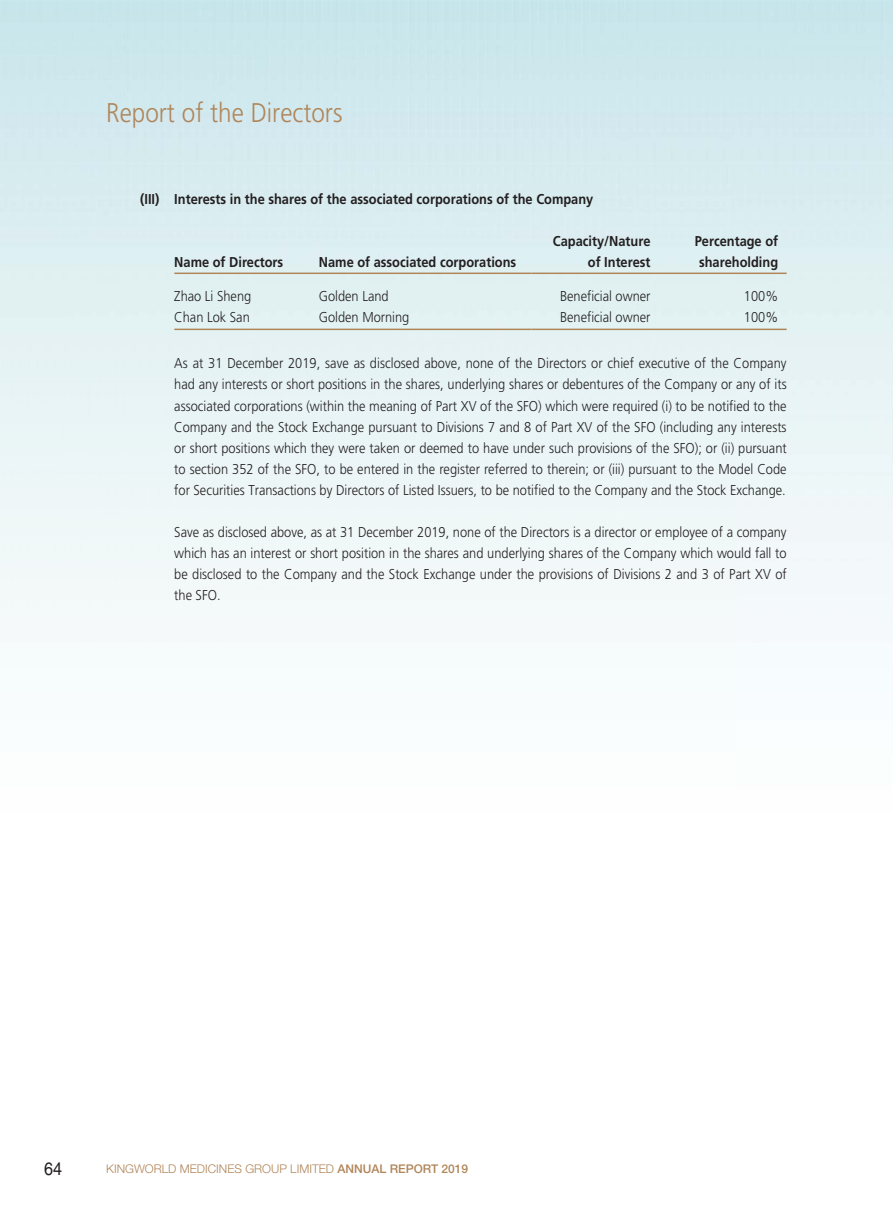
<style>
.page{position:relative;width:893px;height:1212px;background:#fff}
.page>*{position:absolute;margin:0;border:0;box-sizing:border-box;transform-origin:0 0}
.t1{font:300 27px "Frutiger LT Std";color:#b08559;scale:.9 1}
.t2{font:18px "Helvetica LT Std";color:#231f20;scale:.9 1}
.t3{font:300 14.25px/21px "Frutiger LT Std";color:#231f20;text-align:justify;scale:.9 1}
.t4{font:700 14.25px "Frutiger LT Std";color:#231f20;scale:.9 1}
.t5{font:300 12px "Helvetica Neue LT Std";color:#b08559}
.s1{font-weight:500}
</style>
<div class="page">
<hr style="left:174px;top:273px;width:357px;height:1px;background:#b08559">
<hr style="left:531px;top:273px;width:256px;height:1px;background:#b08559">
<hr style="left:174px;top:329px;width:357px;height:1px;background:#b08559">
<hr style="left:531px;top:329px;width:256px;height:1px;background:#b08559">
<h1 class="t1" style="left:106px;top:101px;width:264px">Report of the Directors</h1>
<p class="t4" style="left:140px;top:193px;width:505px">(III) Interests in the shares of the associated corporations of the Company</p>
<p class="t4" style="left:553px;top:235px;width:110px">Capacity/Nature</p>
<p class="t4" style="left:695px;top:235px;width:94px">Percentage of</p>
<p class="t4" style="left:174px;top:256px;width:123px">Name of Directors</p>
<p class="t4" style="left:319px;top:256px;width:221px">Name of associated corporations</p>
<p class="t4" style="left:588px;top:256px;width:71px">of Interest</p>
<p class="t4" style="left:699px;top:256px;width:89px">shareholding</p>
<p class="t3" style="left:174px;top:286px;width:87px">Zhao Li Sheng</p>
<p class="t3" style="left:319px;top:286px;width:79px">Golden Land</p>
<p class="t3" style="left:560px;top:286px;width:102px">Beneficial owner</p>
<p class="t3" style="left:744px;top:286px;width:40px">100%</p>
<p class="t3" style="left:174px;top:307px;width:85px">Chan Lok San</p>
<p class="t3" style="left:319px;top:307px;width:102px">Golden Morning</p>
<p class="t3" style="left:560px;top:307px;width:102px">Beneficial owner</p>
<p class="t3" style="left:744px;top:307px;width:40px">100%</p>
<p class="t3" style="left:174px;top:354px;width:682px">As at 31 December 2019, save as disclosed above, none of the Directors or chief executive of the Company had any interests or short positions in the shares, underlying shares or debentures of the Company or any of its associated corporations (within the meaning of Part XV of the SFO) which were required (i) to be notified to the Company and the Stock Exchange pursuant to Divisions 7 and 8 of Part XV of the SFO (including any interests or short positions which they were taken or deemed to have under such provisions of the SFO); or (ii) pursuant to section 352 of the SFO, to be entered in the register referred to therein; or (iii) pursuant to the Model Code for Securities Transactions by Directors of Listed Issuers, to be notified to the Company and the Stock Exchange.</p>
<p class="t3" style="left:174px;top:522px;width:682px">Save as disclosed above, as at 31 December 2019, none of the Directors is a director or employee of a company which has an interest or short position in the shares and underlying shares of the Company which would fall to be disclosed to the Company and the Stock Exchange under the provisions of Divisions 2 and 3 of Part XV of the SFO.</p>
<p class="t2" style="left:44px;top:1159px;width:22px">64</p>
<p class="t5" style="left:106px;top:1162px;width:363px">KINGWORLD MEDICINES GROUP LIMITED <span class="s1">ANNUAL REPORT 2019</span></p>
</div>
